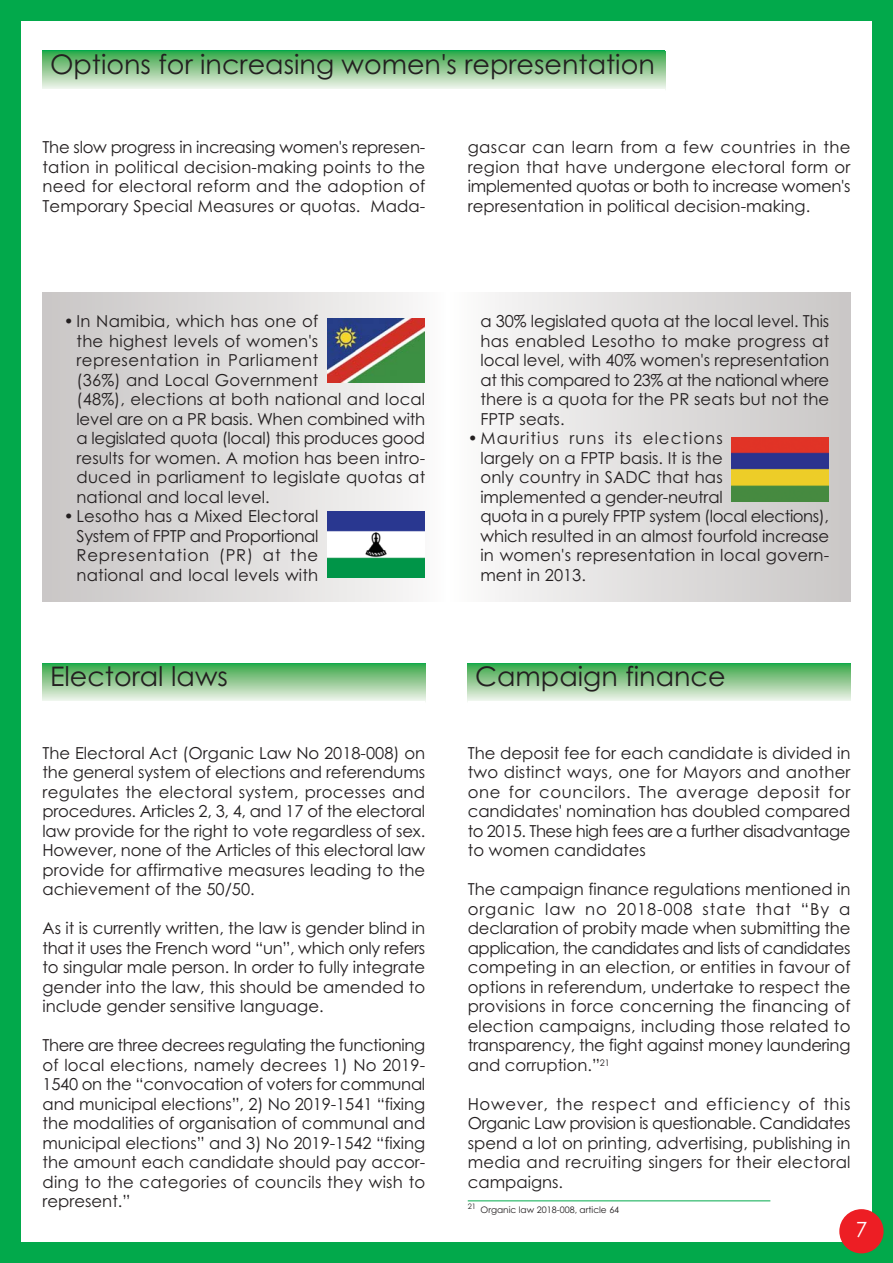
<style>
.page{position:relative;width:893px;height:1263px;background:#02a94b}
.page>*{position:absolute;margin:0;border:0;box-sizing:border-box;transform-origin:0 0}
.t1{font:27px "Century Gothic";color:#231f20}
.t2{font:21px "Century Gothic";color:#fff}
.t3{font:16.5px/19.5px "Century Gothic";letter-spacing:.005em;color:#231f20;text-align:justify}
.t4{font:9px "Century Gothic";color:#231f20}
.t5{font:7.5px "Century Gothic";color:#231f20}
</style>
<div class="page">
<div style="left:21px;top:21px;width:851px;height:1221px;background:#fff"></div>
<svg style="left:43px;top:663px;width:382px;height:38px;background:#91cc97"></svg>
<hr style="left:43px;top:50px;width:622px;height:1px;background:#02a94b">
<div style="left:43px;top:51px;width:622px;height:39px;background:linear-gradient(to bottom,#37a647,#f7f4ee)"></div>
<svg style="left:468px;top:663px;width:382px;height:38px;background:#91cc97"></svg>
<div style="left:43px;top:293px;width:10px;height:309px;background:#cac7c7"></div>
<div style="left:53px;top:293px;width:394px;height:309px;background:linear-gradient(to right,#cac7c7,#f6f7f6)"></div>
<div style="left:446px;top:293px;width:394px;height:309px;background:linear-gradient(to right,#fbfafa,#c9c7c6)"></div>
<div style="left:840px;top:293px;width:10px;height:309px;background:#cac7c7"></div>
<hr style="left:850px;top:293px;width:1px;height:309px;background:#cac7c7">
<img style="left:327px;top:318px;width:97px;height:65px">
<img style="left:327px;top:512px;width:98px;height:65px">
<img style="left:731px;top:437px;width:98px;height:65px">
<hr style="left:468px;top:1200px;width:302px;height:1px;background:#02a94b">
<div style="left:839px;top:1209px;width:45px;height:44px;background:#ed1e24;border-radius:50%"></div>
<h1 class="t1" style="left:50px;top:54px;width:606px">Options for increasing women's representation</h1>
<p class="t3" style="left:43px;top:139px;width:384px">The slow progress in increasing women's represen&shy;tation in political decision-making points to the need for electoral reform and the adoption of Temporary Special Measures or quotas. Mada-</p>
<p class="t3" style="left:468px;top:139px;width:384px">gascar can learn from a few countries in the region that have undergone electoral form or implemented quotas or both to increase women's representation in political decision-making.</p>
<p class="t3" style="left:77px;top:313px;width:350px;text-align:left;text-indent:-13px">• In Namibia, which has one of<br>the highest levels of women's representation in Parliament<br>(36%) and Local Government<br>(48%), elections at both national and local level are on a PR basis. When combined with a legislated quota (local) this produces good results for women. A motion has been intro&shy;duced in parliament to legislate quotas at national and local level.</p>
<p class="t3" style="left:77px;top:508px;width:243px;text-indent:-13px">• Lesotho has a Mixed Electoral System of FPTP and Proportional Representation (PR) at the national and local levels with</p>
<h1 class="t1" style="left:50px;top:666px;width:179px">Electoral laws</h1>
<p class="t3" style="left:43px;top:744px;width:384px">The Electoral Act (Organic Law No 2018-008) on the general system of elections and referendums regulates the electoral system, processes and procedures. Articles 2, 3, 4, and 17 of the electoral law provide for the right to vote regardless of sex.<br>However, none of the Articles of this electoral law provide for affirmative measures leading to the achievement of the 50/50.</p>
<p class="t3" style="left:43px;top:920px;width:384px">As it is currently written, the law is gender blind in that it uses the French word “un”, which only refers to singular male person. In order to fully integrate gender into the law, this should be amended to include gender sensitive language.</p>
<p class="t3" style="left:43px;top:1037px;width:384px">There are three decrees regulating the functioning of local elections, namely decrees 1) No 2019- 1540 on the “convocation of voters for communal and municipal elections”, 2) No 2019-1541 “fixing the modalities of organisation of communal and municipal elections” and 3) No 2019-1542 “fixing the amount each candidate should pay accor&shy;ding to the categories of councils they wish to represent.”</p>
<p class="t3" style="left:480px;top:313px;width:350px">a 30% legislated quota at the local level. This has enabled Lesotho to make progress at local level, with 40% women's representation at this compared to 23% at the national where there is a quota for the PR seats but not the FPTP seats.</p>
<p class="t3" style="left:480px;top:430px;width:350px;text-align:left;text-indent:-13px">•Mauritius runs its elections<br>largely on a FPTP basis. It is the<br>only country in SADC that has implemented a gender-neutral<br>quota in a purely FPTP system (local elections), which resulted in an almost fourfold increase in women's representation in local govern&shy;ment in 2013.</p>
<h1 class="t1" style="left:475px;top:666px;width:252px">Campaign finance</h1>
<p class="t3" style="left:468px;top:744px;width:384px">The deposit fee for each candidate is divided in two distinct ways, one for Mayors and another one for councilors. The average deposit for candidates' nomination has doubled compared to 2015. These high fees are a further disadvantage to women candidates</p>
<p class="t3" style="left:468px;top:881px;width:384px">The campaign finance regulations mentioned in organic law no 2018-008 state that “By a declaration of probity made when submitting the application, the candidates and lists of candidates competing in an election, or entities in favour of options in referendum, undertake to respect the provisions in force concerning the financing of election campaigns, including those related to transparency, the fight against money laundering and corruption.”<sup>21</sup></p>
<p class="t3" style="left:468px;top:1095px;width:384px">However, the respect and efficiency of this Organic Law provision is questionable. Candidates spend a lot on printing, advertising, publishing in media and recruiting singers for their electoral campaigns.</p>
<p class="t5" style="left:468px;top:1203px;width:10px">21</p>
<p class="t4" style="left:480px;top:1207px;width:140px">Organic law 2018-008, article 64</p>
<p class="t2" style="left:856px;top:1221px;width:13px">7</p>
</div>
